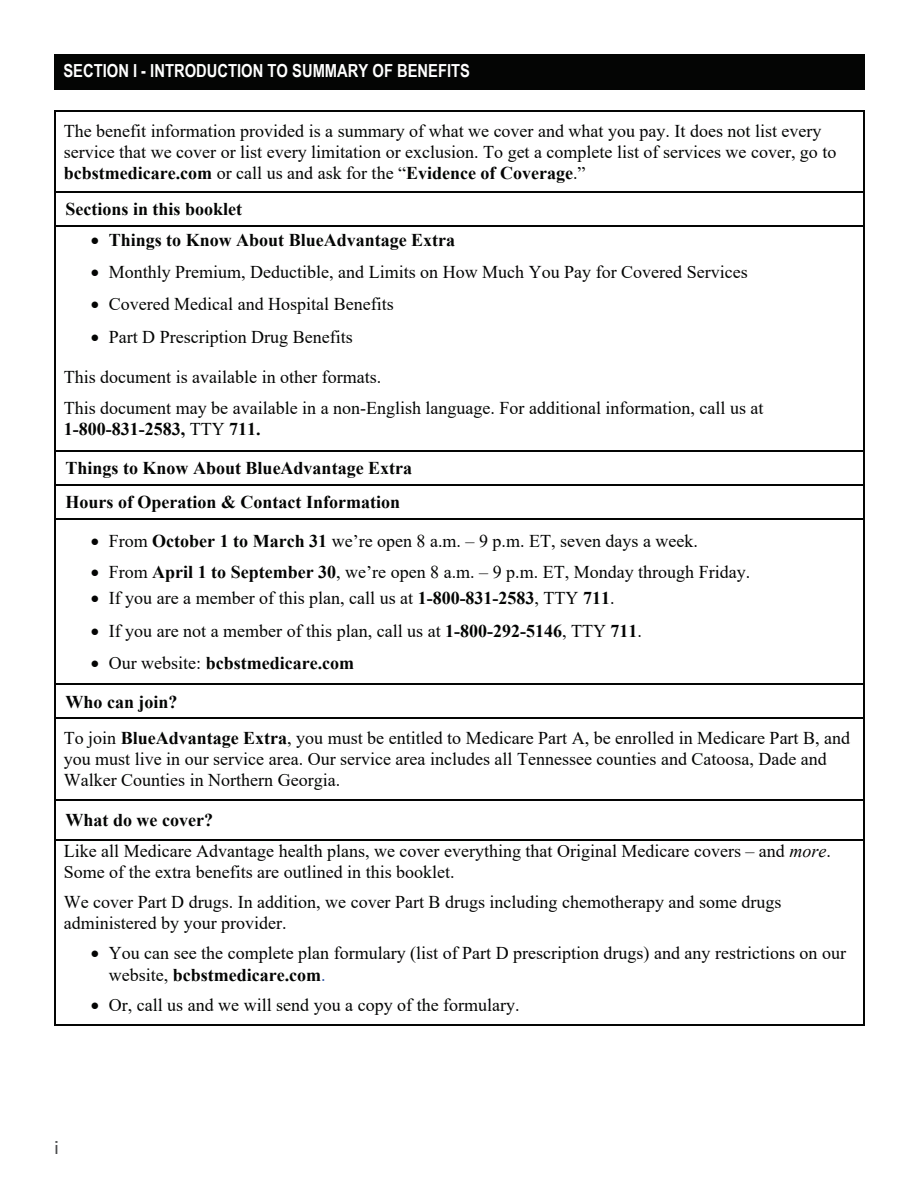
<style>
.page{position:relative;width:918px;height:1188px;background:#fff}
.page>*{position:absolute;margin:0;border:0;box-sizing:border-box;transform-origin:0 0}
.t1{font:18px/20.9px "Times New Roman";color:#040504}
.t2{font:700 18px/39.6px "Times New Roman";color:#040504}
.t3{font:700 18px "Arial Narrow";color:#fff}
.t4{font:18px "Univers LT Std";color:#4b4c4d}
.s1{font-weight:700}
.s2{font-weight:400}
.s3{font-style:italic}
.s4{color:#254fa2}
</style>
<div class="page">
<div style="left:56px;top:56px;width:807px;height:32px;background:#040504"></div>
<svg style="left:54px;top:54px;width:2px;height:6px"></svg>
<hr style="left:56px;top:54px;width:807px;height:2px;background:#040504">
<hr style="left:54px;top:60px;width:2px;height:28px;background:#040504">
<hr style="left:56px;top:88px;width:807px;height:2px;background:#040504">
<svg style="left:863px;top:54px;width:1px;height:36px"></svg>
<hr style="left:56px;top:110px;width:807px;height:1px;background:#040504">
<hr style="left:54px;top:111px;width:2px;height:81px;background:#040504">
<hr style="left:863px;top:111px;width:1px;height:81px;background:#040504">
<hr style="left:56px;top:192px;width:807px;height:1px;background:#040504">
<hr style="left:54px;top:193px;width:2px;height:32px;background:#040504">
<hr style="left:863px;top:193px;width:1px;height:32px;background:#040504">
<hr style="left:56px;top:225px;width:807px;height:2px;background:#040504">
<hr style="left:54px;top:227px;width:2px;height:223px;background:#040504">
<hr style="left:863px;top:227px;width:1px;height:223px;background:#040504">
<hr style="left:56px;top:450px;width:807px;height:2px;background:#040504">
<hr style="left:54px;top:452px;width:2px;height:33px;background:#040504">
<hr style="left:863px;top:452px;width:1px;height:33px;background:#040504">
<hr style="left:56px;top:485px;width:807px;height:1px;background:#040504">
<hr style="left:54px;top:486px;width:2px;height:32px;background:#040504">
<hr style="left:863px;top:486px;width:1px;height:32px;background:#040504">
<hr style="left:56px;top:518px;width:807px;height:2px;background:#040504">
<hr style="left:54px;top:520px;width:2px;height:164px;background:#040504">
<hr style="left:863px;top:520px;width:1px;height:164px;background:#040504">
<hr style="left:56px;top:684px;width:807px;height:1px;background:#040504">
<hr style="left:54px;top:685px;width:2px;height:32px;background:#040504">
<hr style="left:863px;top:685px;width:1px;height:32px;background:#040504">
<hr style="left:56px;top:717px;width:807px;height:2px;background:#040504">
<hr style="left:54px;top:719px;width:2px;height:80px;background:#040504">
<hr style="left:863px;top:719px;width:1px;height:80px;background:#040504">
<hr style="left:56px;top:799px;width:807px;height:2px;background:#040504">
<hr style="left:54px;top:801px;width:2px;height:38px;background:#040504">
<hr style="left:863px;top:801px;width:1px;height:38px;background:#040504">
<hr style="left:56px;top:839px;width:807px;height:2px;background:#040504">
<hr style="left:54px;top:841px;width:2px;height:183px;background:#040504">
<hr style="left:56px;top:1024px;width:807px;height:2px;background:#040504">
<hr style="left:863px;top:841px;width:1px;height:183px;background:#040504">
<p class="t3" style="left:63px;top:57px;width:408px">SECTION I - INTRODUCTION TO SUMMARY OF BENEFITS</p>
<p class="t1" style="left:64px;top:120px;width:774px">The benefit information provided is a summary of what we cover and what you pay. It does not list every service that we cover or list every limitation or exclusion. To get a complete list of services we cover, go to <span class="s1">bcbstmedicare.com</span> or call us and ask for the “<span class="s1">Evidence of Coverage</span>.”</p>
<p class="t2" style="left:66px;top:189px;width:178px">Sections in this booklet</p>
<p class="t2" style="left:91px;top:219px;width:366px">• Things to Know About BlueAdvantage Extra</p>
<p class="t1" style="left:91px;top:261px;width:658px">• Monthly Premium, Deductible, and Limits on How Much You Pay for Covered Services</p>
<p class="t1" style="left:91px;top:293px;width:304px">• Covered Medical and Hospital Benefits</p>
<p class="t1" style="left:91px;top:326px;width:263px">• Part D Prescription Drug Benefits</p>
<p class="t1" style="left:64px;top:361px;width:701px;line-height:30.9px">This document is available in other formats.<br>This document may be available in a non-English language. For additional information, call us at</p>
<p class="t2" style="left:64px;top:409px;width:350px">1-800-831-2583, <span class="s2">TTY</span> 711.<br>Things to Know About BlueAdvantage Extra</p>
<p class="t2" style="left:66px;top:482px;width:336px">Hours of Operation &amp; Contact Information</p>
<p class="t1" style="left:91px;top:530px;width:609px">• From <span class="s1">October 1 to March 31</span> we’re open 8 a.m. – 9 p.m. ET, seven days a week.</p>
<p class="t1" style="left:91px;top:561px;width:661px">• From <span class="s1">April 1 to September 30</span>, we’re open 8 a.m. – 9 p.m. ET, Monday through Friday.</p>
<p class="t1" style="left:91px;top:587px;width:525px">• If you are a member of this plan, call us at <span class="s1">1-800-831-2583</span>, TTY <span class="s1">711</span>.</p>
<p class="t1" style="left:91px;top:620px;width:553px">• If you are not a member of this plan, call us at <span class="s1">1-800-292-5146</span>, TTY <span class="s1">711</span>.</p>
<p class="t2" style="left:66px;top:643px;width:290px;line-height:38.5px;text-indent:25px">• <span class="s2">Our website:</span> bcbstmedicare.com<br>Who can join?</p>
<p class="t1" style="left:64px;top:727px;width:788px">To join <span class="s1">BlueAdvantage Extra</span>, you must be entitled to Medicare Part A, be enrolled in Medicare Part B, and you must live in our service area. Our service area includes all Tennessee counties and Catoosa, Dade and<br>Walker Counties in Northern Georgia.</p>
<p class="t1" style="left:64px;top:804px;width:769px;line-height:30.9px"><span class="s1">What do we cover?<br></span>Like all Medicare Advantage health plans, we cover everything that Original Medicare covers – and <span class="s3">more</span>.</p>
<p class="t1" style="left:64px;top:857px;width:719px;line-height:29.1px">Some of the extra benefits are outlined in this booklet.<br>We cover Part D drugs. In addition, we cover Part B drugs including chemotherapy and some drugs</p>
<p class="t1" style="left:64px;top:912px;width:224px">administered by your provider.</p>
<p class="t1" style="left:109px;top:942px;width:739px;line-height:21.3px;text-indent:-18px">• You can see the complete plan formulary (list of Part D prescription drugs) and any restrictions on our website, <span class="s1">bcbstmedicare.com</span><span class="s4">.</span></p>
<p class="t1" style="left:91px;top:994px;width:430px">• Or, call us and we will send you a copy of the formulary.</p>
<p class="t4" style="left:54px;top:1137px;width:7px">i</p>
</div>
